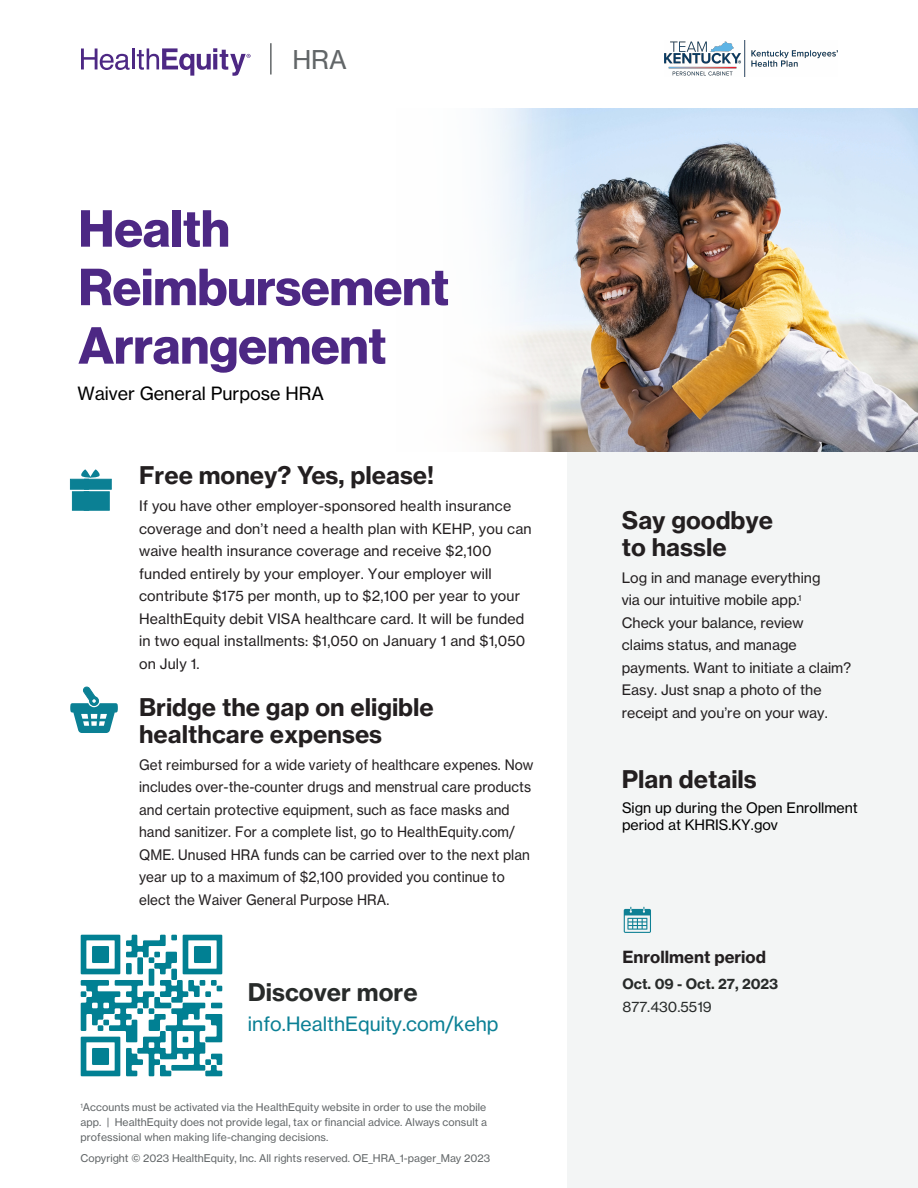
<style>
.page{position:relative;width:918px;height:1188px;background:#fff}
.page>*{position:absolute;margin:0;border:0;box-sizing:border-box;transform-origin:0 0}
.t1{font:51px/58.5px "N Haas Grotesk DS Pro 75 Bd";color:#4d2884}
.t2{font:25.5px "N Haas Grotesk TX Pro 55 Rg";color:#626668}
.t3{font:24px/27px "N Haas Grotesk TX Pro 75 Bd";color:#231f20}
.t4{font:24px "N Haas Grotesk TX Pro 75 Bd";color:#282b2a}
.t5{font:19.5px "N Haas Grotesk TX Pro 55 Rg";color:#0b8095}
.t6{font:18px "N Haas Grotesk TX Pro 55 Rg";color:#000}
.t7{font:16.5px "N Haas Grotesk TX Pro 75 Bd";color:#231f20}
.t8{font:14.25px/22.6px "N Haas Grotesk TX Pro 55 Rg";letter-spacing:.005em;color:#231f20}
.t9{font:14.25px/22.5px "N Haas Grotesk TX Pro 55 Rg";letter-spacing:.005em;color:#231f20;scale:.95 1}
.t10{font:14.25px/17.1px "N Haas Grotesk TX Pro 55 Rg";color:#000}
.t11{font:14.25px "N Haas Grotesk TX Pro 75 Bd";color:#282b2a}
.t12{font:14.25px "N Haas Grotesk TX Pro 55 Rg";color:#282b2a}
.t13{font:10.5px/14.9px "N Haas Grotesk TX Pro 55 Rg";color:#626668;text-align:justify}
</style>
<div class="page">
<div style="left:567px;top:364px;width:351px;height:824px;background:#f3f5f5"></div>
<div style="left:84px;top:479px;width:27px;height:10px;background:#0b8094;border:1px solid #0b8094"></div>
<div style="left:84px;top:492px;width:25px;height:18px;background:#0b8094"></div>
<div style="left:70px;top:479px;width:19px;height:10px;background:#0b8094;border:1px solid #0b8094"></div>
<div style="left:72px;top:492px;width:17px;height:18px;background:#0b8094"></div>
<svg style="left:81px;top:469px;width:19px;height:9px"></svg>
<svg style="left:70px;top:686px;width:48px;height:47px"></svg>
<img style="left:582px;top:108px;width:336px;height:343px">
<svg style="left:576px;top:108px;width:6px;height:344px;background:#c9cdd2"></svg>
<svg style="left:476px;top:108px;width:100px;height:344px"></svg>
<img style="left:80px;top:934px;width:143px;height:143px">
<img style="left:665px;top:41px;width:172px;height:36px">
<svg style="left:81px;top:49px;width:49px;height:21px"></svg>
<hr style="left:132px;top:49px;width:2px;height:20px;background:#4d2884">
<svg style="left:137px;top:48px;width:114px;height:28px"></svg>
<hr style="left:270px;top:43px;width:2px;height:32px;background:#626668">
<svg style="left:624px;top:907px;width:27px;height:26px"></svg>
<h2 class="t2" style="left:292px;top:44px;width:56px">HRA</h2>
<h1 class="t1" style="left:78px;top:200px;width:372px">Health<br>Reimbursement<br>Arrangement</h1>
<p class="t6" style="left:78px;top:383px;width:248px">Waiver General Purpose HRA</p>
<h3 class="t3" style="left:139px;top:462px;width:297px">Free money? Yes, please!</h3>
<p class="t8" style="left:139px;top:494px;width:394px">If you have other employer-sponsored health insurance coverage and don’t need a health plan with KEHP, you can waive health insurance coverage and receive $2,100 funded entirely by your employer. Your employer will contribute $175 per month, up to $2,100 per year to your HealthEquity debit VISA healthcare card. It will be funded in two equal installments: $1,050 on January 1 and $1,050 on July 1.</p>
<h3 class="t3" style="left:139px;top:694px;width:296px">Bridge the gap on eligible healthcare expenses</h3>
<p class="t9" style="left:139px;top:753px;width:417px">Get reimbursed for a wide variety of healthcare expenes. Now includes over-the-counter drugs and menstrual care products and certain protective equipment, such as face masks and hand sanitizer. For a complete list, go to HealthEquity.com/ QME. Unused HRA funds can be carried over to the next plan year up to a maximum of $2,100 provided you continue to elect the Waiver General Purpose HRA.</p>
<h3 class="t4" style="left:248px;top:978px;width:171px">Discover more</h3>
<h3 class="t5" style="left:248px;top:1012px;width:252px">info.HealthEquity.com/kehp</h3>
<p class="t13" style="left:80px;top:1100px;width:408px"><sup>1</sup>Accounts must be activated via the HealthEquity website in order to use the mobile app. | HealthEquity does not provide legal, tax or financial advice. Always consult a professional when making life-changing decisions.</p>
<p class="t13" style="left:80px;top:1150px;width:411px">Copyright © 2023 HealthEquity, Inc. All rights reserved. OE_HRA_1-pager_May 2023</p>
<h3 class="t3" style="left:622px;top:507px;width:153px">Say goodbye to hassle</h3>
<p class="t8" style="left:622px;top:566px;width:231px">Log in and manage everything<br>via our intuitive mobile app.<sup>1<br></sup>Check your balance, review<br>claims status, and manage payments. Want to initiate a claim?<br>Easy. Just snap a photo of the receipt and you’re on your way.</p>
<h3 class="t3" style="left:622px;top:765px;width:137px">Plan details</h3>
<p class="t10" style="left:622px;top:800px;width:237px">Sign up during the Open Enrollment period at KHRIS.KY.gov</p>
<p class="t7" style="left:622px;top:946px;width:145px">Enrollment period</p>
<p class="t11" style="left:622px;top:975px;width:157px">Oct. 09 - Oct. 27, 2023</p>
<p class="t12" style="left:622px;top:998px;width:91px">877.430.5519</p>
</div>
